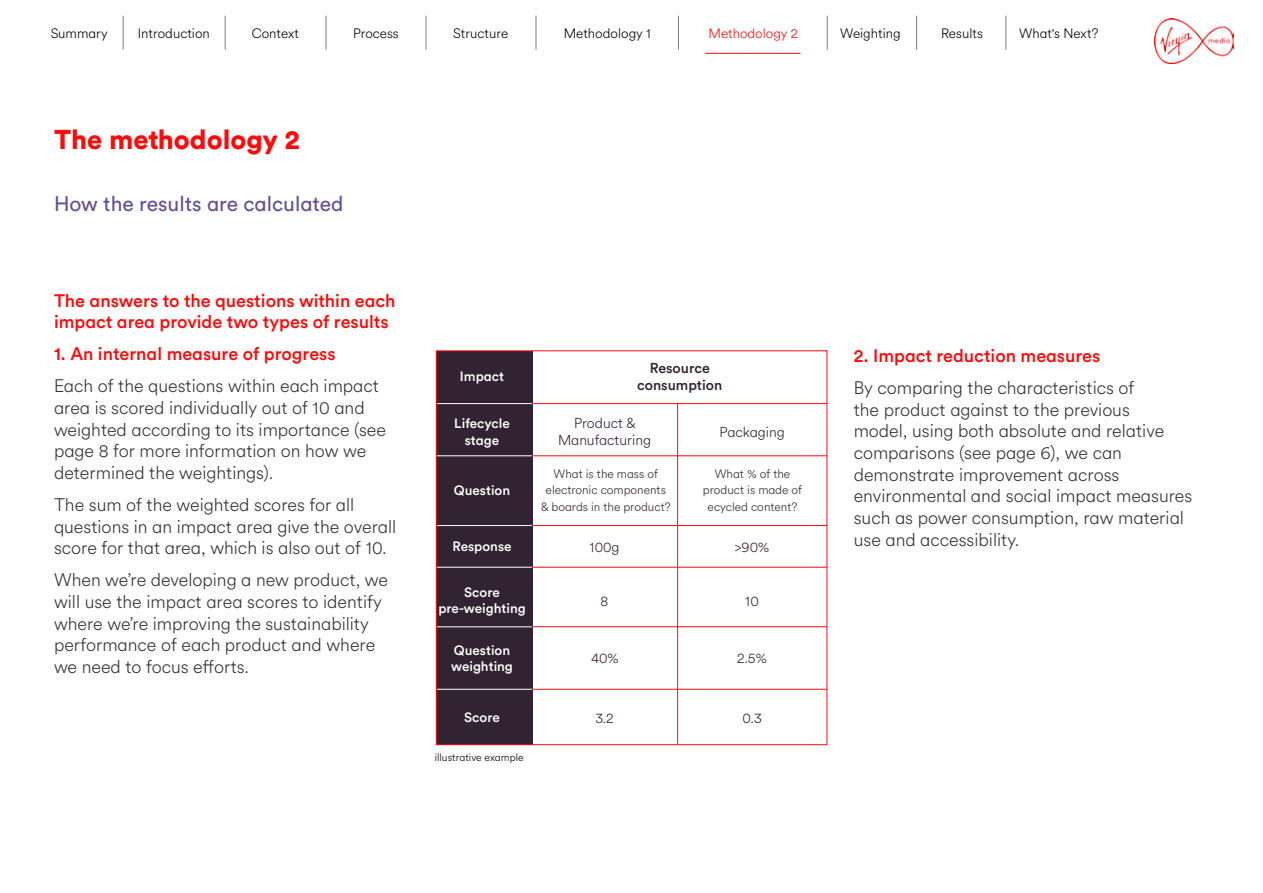
<style>
.page{position:relative;width:1263px;height:893px;background:#fff}
.page>*{position:absolute;margin:0;border:0;box-sizing:border-box;transform-origin:0 0}
.t1{font:900 27px "VM Circular Yell";color:#ff0a0a}
.t2{font:21px "VM Circular Chat";color:#645096}
.t3{font:300 18px/21.6px "VM Circular Whisper";color:#323232}
.t4{font:500 18px/21.6px "VM Circular Natter";color:#ff0a0a}
.t5{font:300 14.25px/16.5px "VM Circular Whisper";color:#322332;text-align:center}
.t6{font:500 14.25px/16.5px "VM Circular Natter";color:#322332;text-align:center}
.t7{font:300 13.5px "VM Circular Whisper";color:#000}
.t8{font:500 13.5px/16.5px "VM Circular Natter";color:#fff;text-align:center}
.t9{font:300 13.5px "VM Circular Whisper";color:#ff0a0a}
.t10{font:300 12px/16.5px "VM Circular Whisper";color:#322332;text-align:center}
.t11{font:300 10.5px "VM Circular Whisper";color:#000}
</style>
<div class="page">
<hr style="left:436px;top:525px;width:391px;height:1px;background:#ff0a0a">
<hr style="left:436px;top:567px;width:391px;height:1px;background:#ff0a0a">
<hr style="left:436px;top:626px;width:391px;height:1px;background:#ff0a0a">
<hr style="left:436px;top:689px;width:391px;height:1px;background:#ff0a0a">
<hr style="left:436px;top:455px;width:391px;height:1px;background:#ff0a0a">
<hr style="left:436px;top:403px;width:391px;height:1px;background:#ff0a0a">
<div style="left:436px;top:351px;width:96px;height:394px;background:#322332"></div>
<hr style="left:436px;top:403px;width:96px;height:1px;background:#fff">
<hr style="left:436px;top:455px;width:96px;height:1px;background:#fff">
<hr style="left:436px;top:525px;width:96px;height:1px;background:#fff">
<hr style="left:436px;top:567px;width:96px;height:1px;background:#fff">
<hr style="left:436px;top:626px;width:96px;height:1px;background:#fff">
<hr style="left:436px;top:689px;width:96px;height:1px;background:#fff">
<hr style="left:677px;top:404px;width:1px;height:341px;background:#ff0a0a">
<div style="left:436px;top:350px;width:391px;height:395px;border:1px solid #ff0a0a"></div>
<hr style="left:225px;top:16px;width:1px;height:34px;background:#808080">
<hr style="left:326px;top:16px;width:1px;height:34px;background:#808080">
<hr style="left:426px;top:16px;width:1px;height:34px;background:#808080">
<hr style="left:916px;top:16px;width:1px;height:34px;background:#808080">
<hr style="left:1006px;top:16px;width:1px;height:34px;background:#808080">
<img style="left:1155px;top:18px;width:78px;height:46px">
<hr style="left:536px;top:16px;width:1px;height:34px;background:#808080">
<hr style="left:678px;top:16px;width:1px;height:34px;background:#808080">
<hr style="left:827px;top:16px;width:1px;height:34px;background:#808080">
<hr style="left:123px;top:16px;width:1px;height:34px;background:#808080">
<hr style="left:705px;top:53px;width:95px;height:1px;background:#ff0a0a">
<p class="t7" style="left:51px;top:24px;width:59px">Summary</p>
<p class="t7" style="left:138px;top:24px;width:73px">Introduction</p>
<p class="t7" style="left:252px;top:24px;width:49px">Context</p>
<p class="t7" style="left:353px;top:24px;width:47px">Process</p>
<p class="t7" style="left:453px;top:24px;width:57px">Structure</p>
<p class="t7" style="left:564px;top:24px;width:88px">Methodology 1</p>
<p class="t9" style="left:708px;top:24px;width:91px">Methodology 2</p>
<p class="t7" style="left:840px;top:24px;width:62px">Weighting</p>
<p class="t7" style="left:941px;top:24px;width:43px">Results</p>
<p class="t7" style="left:1019px;top:24px;width:81px">What's Next?</p>
<h1 class="t1" style="left:54px;top:121px;width:247px">The methodology 2</h1>
<p class="t2" style="left:54px;top:190px;width:291px">How the results are calculated</p>
<p class="t4" style="left:54px;top:289px;width:343px">The answers to the questions within each impact area provide two types of results</p>
<p class="t4" style="left:54px;top:342px;width:283px">1. An internal measure of progress</p>
<p class="t3" style="left:54px;top:375px;width:334px">Each of the questions within each impact area is scored individually out of 10 and weighted according to its importance (see page 8 for more information on how we determined the weightings).</p>
<p class="t3" style="left:54px;top:493px;width:344px">The sum of the weighted scores for all questions in an impact area give the overall score for that area, which is also out of 10.</p>
<p class="t3" style="left:54px;top:568px;width:336px">When we’re developing a new product, we will use the impact area scores to identify where we’re improving the sustainability performance of each product and where we need to focus efforts.</p>
<p class="t8" style="left:460px;top:368px;width:46px">Impact</p>
<p class="t8" style="left:454px;top:415px;width:57px">Lifecycle stage</p>
<p class="t8" style="left:454px;top:481px;width:58px">Question</p>
<p class="t8" style="left:453px;top:538px;width:60px">Response</p>
<p class="t8" style="left:438px;top:583px;width:89px">Score pre-weighting</p>
<p class="t8" style="left:451px;top:641px;width:63px;text-align:left">Question weighting</p>
<p class="t8" style="left:464px;top:709px;width:37px">Score</p>
<p class="t11" style="left:435px;top:750px;width:90px">illustrative example</p>
<p class="t6" style="left:637px;top:359px;width:87px">Resource consumption</p>
<p class="t5" style="left:558px;top:415px;width:94px">Product &amp;<br>Manufacturing</p>
<p class="t10" style="left:541px;top:465px;width:131px">What is the mass of electronic components &amp; boards in the product?</p>
<p class="t5" style="left:589px;top:538px;width:31px">100g</p>
<p class="t5" style="left:719px;top:423px;width:67px">Packaging</p>
<p class="t10" style="left:703px;top:465px;width:101px">What % of the product is made of ecycled content?</p>
<p class="t5" style="left:735px;top:538px;width:36px">&gt;90%</p>
<p class="t5" style="left:601px;top:592px;width:9px">8</p>
<p class="t5" style="left:745px;top:592px;width:15px">10</p>
<p class="t5" style="left:591px;top:649px;width:29px">40%</p>
<p class="t5" style="left:737px;top:649px;width:31px">2.5%</p>
<p class="t5" style="left:595px;top:709px;width:20px">3.2</p>
<p class="t5" style="left:742px;top:709px;width:21px">0.3</p>
<p class="t4" style="left:854px;top:344px;width:248px">2. Impact reduction measures</p>
<p class="t3" style="left:854px;top:376px;width:340px">By comparing the characteristics of<br>the product against to the previous<br>model, using both absolute and relative comparisons (see page 6), we can demonstrate improvement across environmental and social impact measures such as power consumption, raw material use and accessibility.</p>
</div>
